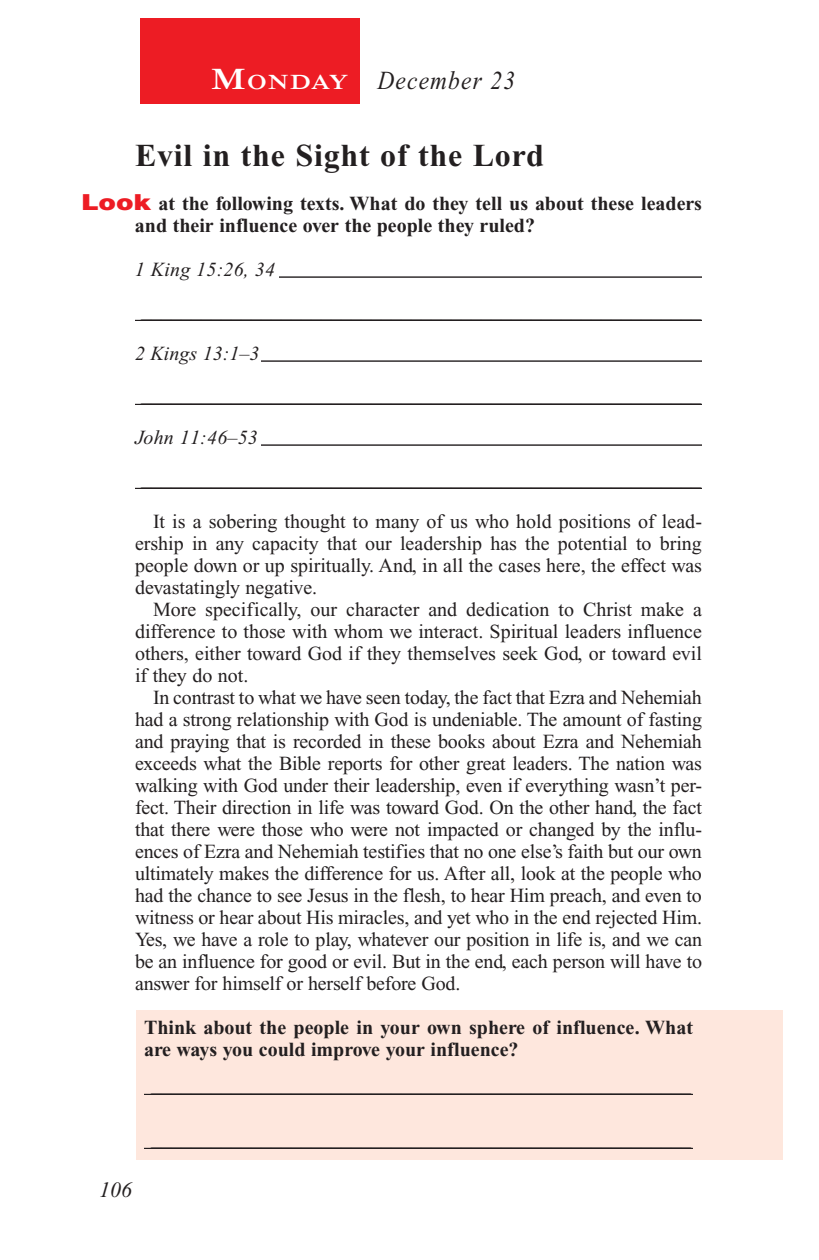
<style>
.page{position:relative;width:819px;height:1260px;background:#fff}
.page>*{position:absolute;margin:0;border:0;box-sizing:border-box;transform-origin:0 0}
.Head{font:700 32px "Times New Roman PS Std";letter-spacing:.025em;color:#231f20}
.Lesson_Dates{font:italic 26px "Times New Roman PS Std";letter-spacing:.05em;color:#231f20;scale:.9 1}
.t1{font:italic 22px "Times New Roman PS Std";color:#231f20}
.Daily_Header{font:600 21px "Times NRMT Std";letter-spacing:.045em;color:#fff;scale:1.1 1}
.Body{font:20px/22px "Times New Roman PS Std";color:#231f20;text-align:justify}
.Blank_Lines{font:20px "Times New Roman PS Std";color:#231f20}
.Blank_Lines_In_Scree{font:20px "Times New Roman PS Std";color:#231f20}
.Question_NO_SB{font:700 20px/22px "Times New Roman PS Std";color:#231f20}
.x-screened_box-text{font:700 20px/22px "Times New Roman PS Std";color:#231f20}
.Body-2{font:italic 20px "Times New Roman PS Std";letter-spacing:.01em;color:#231f20}
.s1{font-size:30px}
.s2{font-family:"Helvetica LT Std";font-weight:900;font-size:22px;color:#ed1c24}
</style>
<div class="page">
<div style="left:140px;top:18px;width:220px;height:86px;background:#ed1c24"></div>
<div style="left:137px;top:1011px;width:646px;height:149px;background:#fee7dd"></div>
<hr style="left:279px;top:276px;width:423px;height:2px;background:#231f20">
<hr style="left:135px;top:320px;width:567px;height:1px;background:#231f20">
<hr style="left:261px;top:360px;width:441px;height:2px;background:#231f20">
<hr style="left:135px;top:404px;width:567px;height:1px;background:#231f20">
<hr style="left:261px;top:444px;width:441px;height:2px;background:#231f20">
<hr style="left:135px;top:488px;width:567px;height:1px;background:#231f20">
<hr style="left:144px;top:1094px;width:549px;height:1px;background:#231f20">
<hr style="left:144px;top:1148px;width:549px;height:1px;background:#231f20">
<p class="Daily_Header" style="left:211px;top:70px;width:127px"><span class="s1">M</span>ONDAY</p>
<p class="Lesson_Dates" style="left:378px;top:66px;width:154px">December 23</p>
<p class="Head" style="left:135px;top:138px;width:410px">Evil in the Sight of the Lord</p>
<p class="Question_NO_SB" style="left:135px;top:193px;width:569px;text-indent:-54px"><span class="s2">Look</span> at the following texts. What do they tell us about these leaders and their influence over the people they ruled?</p>
<p class="Body-2" style="left:135px;top:259px;width:142px">1 King 15:26, 34</p>
<p class="Blank_Lines" style="left:141px;top:301px;width:561px">________________________________________________________</p>
<p class="Body-2" style="left:135px;top:343px;width:126px">2 Kings 13:1–3</p>
<p class="Blank_Lines" style="left:141px;top:385px;width:561px">________________________________________________________</p>
<p class="Body-2" style="left:135px;top:427px;width:124px">John 11:46–53</p>
<p class="Blank_Lines" style="left:141px;top:469px;width:561px">________________________________________________________</p>
<p class="Body" style="left:135px;top:511px;width:569px;text-indent:18px">It is a sobering thought to many of us who hold positions of lead&shy;ership in any capacity that our leadership has the potential to bring people down or up spiritually. And, in all the cases here, the effect was devastatingly negative.</p>
<p class="Body" style="left:135px;top:599px;width:569px;text-indent:18px">More specifically, our character and dedication to Christ make a difference to those with whom we interact. Spiritual leaders influence others, either toward God if they themselves seek God, or toward evil if they do not.</p>
<p class="Body" style="left:135px;top:687px;width:569px;text-indent:18px">In contrast to what we have seen today, the fact that Ezra and Nehemiah had a strong relationship with God is undeniable. The amount of fasting and praying that is recorded in these books about Ezra and Nehemiah exceeds what the Bible reports for other great leaders. The nation was walking with God under their leadership, even if everything wasn’t per&shy;fect. Their direction in life was toward God. On the other hand, the fact that there were those who were not impacted or changed by the influ&shy;ences of Ezra and Nehemiah testifies that no one else’s faith but our own ultimately makes the difference for us. After all, look at the people who had the chance to see Jesus in the flesh, to hear Him preach, and even to witness or hear about His miracles, and yet who in the end rejected Him.<br>Yes, we have a role to play, whatever our position in life is, and we can be an influence for good or evil. But in the end, each person will have to answer for himself or herself before God.</p>
<p class="x-screened_box-text" style="left:144px;top:1017px;width:550px">Think about the people in your own sphere of influence. What are ways you could improve your influence?</p>
<p class="Blank_Lines_In_Scree" style="left:151px;top:1075px;width:541px">______________________________________________________</p>
<p class="t1" style="left:99px;top:1178px;width:34px">106</p>
<p class="Blank_Lines_In_Scree" style="left:151px;top:1129px;width:541px">______________________________________________________</p>
</div>
